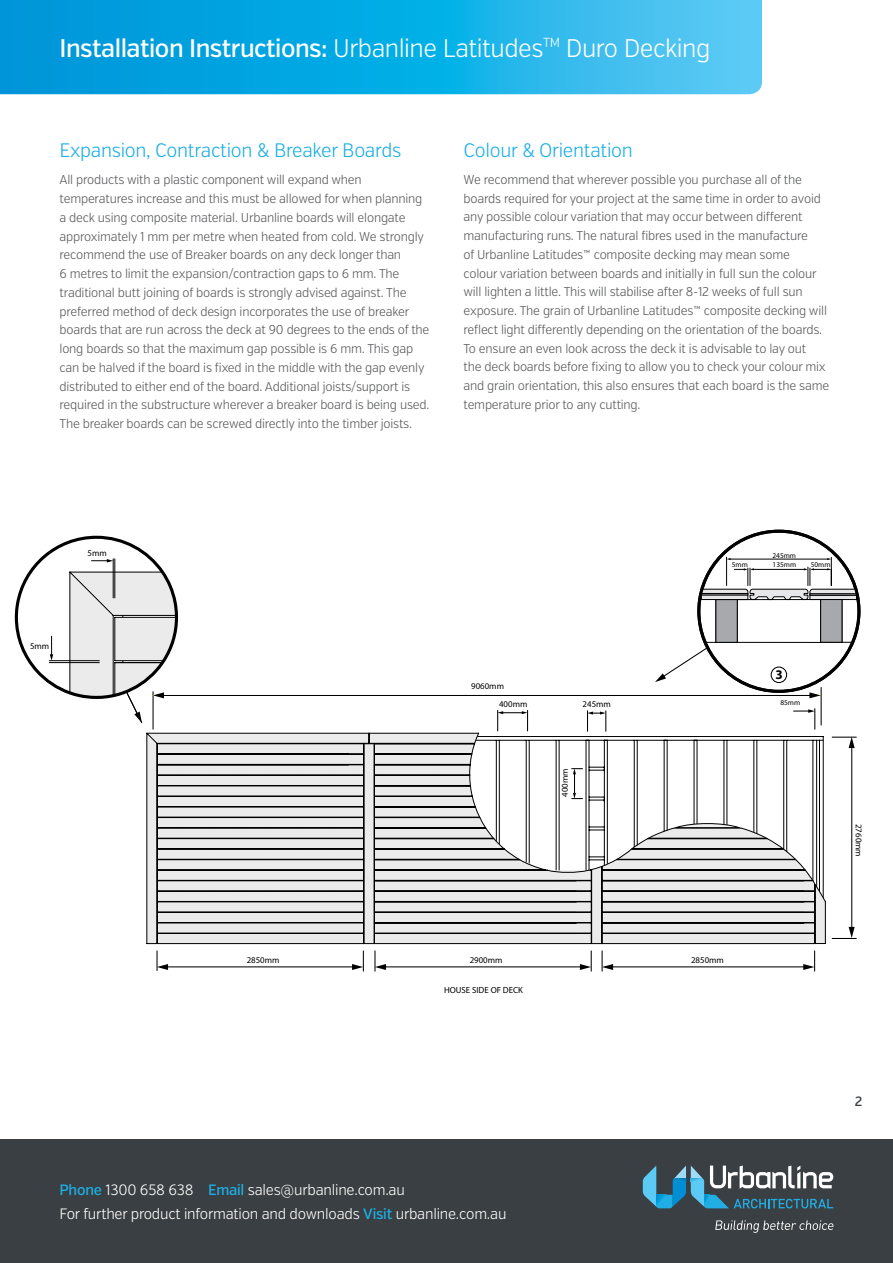
<style>
.page{position:relative;width:893px;height:1263px;background:#fff}
.page>*{position:absolute;margin:0;border:0;box-sizing:border-box;transform-origin:0 0}
.t1{font:300 25.5px "Verb Cond";letter-spacing:-.02em;color:#fff}
.t2{font:300 19.5px "Verb Cond";letter-spacing:-.015em;color:#1daee4}
.t3{font:300 15px/24px "Verb Cond";letter-spacing:-.015em;color:#fff}
.t4{font:500 13.5px "Verb Cond";color:#3a3f43}
.t5{font:700 13.2px "Myriad Pro";color:#000}
.t6{font:300 12.75px/18.8px "Verb Cond";letter-spacing:-.015em;color:#58595b}
.t7{font:8.85px "Myriad Pro";color:#000}
.t8{font:7.35px "Myriad Pro";color:#000}
.s1{font-weight:500}
.s2{font-weight:500;color:#1daee4}
</style>
<div class="page">
<svg style="left:0;top:0;width:762px;height:94px;background:#18ade5"></svg>
<div style="left:0;top:1140px;width:893px;height:123px;background:#3a3f43"></div>
<svg style="left:643px;top:1165px;width:190px;height:43px"></svg>
<svg style="left:715px;top:1220px;width:118px;height:13px"></svg>
<svg style="left:147px;top:733px;width:549px;height:211px"></svg>
<svg style="left:587px;top:711px;width:19px;height:20px"></svg>
<svg style="left:497px;top:710px;width:31px;height:21px"></svg>
<hr style="left:162px;top:695px;width:649px;height:1px;background:#000">
<svg style="left:572px;top:768px;width:10px;height:31px"></svg>
<hr style="left:166px;top:966px;width:188px;height:1px;background:#000">
<svg style="left:352px;top:951px;width:12px;height:20px"></svg>
<svg style="left:156px;top:951px;width:12px;height:19px"></svg>
<hr style="left:611px;top:966px;width:194px;height:1px;background:#000">
<svg style="left:602px;top:951px;width:11px;height:20px"></svg>
<svg style="left:15px;top:535px;width:165px;height:381px"></svg>
<svg style="left:70px;top:572px;width:107px;height:151px"></svg>
<hr style="left:113px;top:559px;width:1px;height:39px;background:#000">
<hr style="left:114px;top:559px;width:1px;height:39px;background:#000">
<hr style="left:49px;top:660px;width:50px;height:1px;background:#000">
<hr style="left:49px;top:662px;width:50px;height:1px;background:#000">
<svg style="left:50px;top:636px;width:3px;height:25px"></svg>
<svg style="left:92px;top:559px;width:21px;height:3px"></svg>
<hr style="left:384px;top:966px;width:198px;height:1px;background:#000">
<svg style="left:580px;top:951px;width:12px;height:20px"></svg>
<svg style="left:374px;top:951px;width:12px;height:20px"></svg>
<svg style="left:696px;top:530px;width:165px;height:442px"></svg>
<svg style="left:655px;top:531px;width:204px;height:167px"></svg>
<div style="left:771px;top:666px;width:16px;height:17px;border:1px solid #000;border-radius:50%"></div>
<h1 class="t1" style="left:60px;top:33px;width:652px"><span class="s1">Installation Instructions:</span> Urbanline Latitudes<sup>TM</sup> Duro Decking</h1>
<h2 class="t2" style="left:60px;top:139px;width:343px">Expansion, Contraction &amp; Breaker Boards</h2>
<p class="t6" style="left:60px;top:171px;width:371px">All products with a plastic component will expand when temperatures increase and this must be allowed for when planning a deck using composite material. Urbanline boards will elongate approximately 1 mm per metre when heated from cold. We strongly recommend the use of Breaker boards on any deck longer than<br>6 metres to limit the expansion/contraction gaps to 6 mm. The traditional butt joining of boards is strongly advised against. The preferred method of deck design incorporates the use of breaker boards that are run across the deck at 90 degrees to the ends of the long boards so that the maximum gap possible is 6 mm. This gap can be halved if the board is fixed in the middle with the gap evenly distributed to either end of the board. Additional joists/support is required in the substructure wherever a breaker board is being used.<br>The breaker boards can be screwed directly into the timber joists.</p>
<h2 class="t2" style="left:463px;top:138px;width:171px">Colour &amp; Orientation</h2>
<p class="t6" style="left:463px;top:170px;width:367px">We recommend that wherever possible you purchase all of the boards required for your project at the same time in order to avoid any possible colour variation that may occur between different manufacturing runs. The natural fibres used in the manufacture<br>of Urbanline Latitudes™ composite decking may mean some<br>colour variation between boards and initially in full sun the colour will lighten a little. This will stabilise after 8-12 weeks of full sun exposure. The grain of Urbanline Latitudes™ composite decking will reflect light differently depending on the orientation of the boards.<br>To ensure an even look across the deck it is advisable to lay out<br>the deck boards before fixing to allow you to check your colour mix and grain orientation, this also ensures that each board is the same temperature prior to any cutting.</p>
<p class="t7" style="left:30px;top:640px;width:21px">5mm</p>
<p class="t7" style="left:88px;top:548px;width:21px">5mm</p>
<p class="t8" style="left:772px;top:551px;width:25px">245mm</p>
<p class="t8" style="left:732px;top:560px;width:18px">5mm</p>
<p class="t8" style="left:773px;top:560px;width:25px">135mm</p>
<p class="t8" style="left:811px;top:560px;width:21px">50mm</p>
<p class="t7" style="left:471px;top:681px;width:34px">9060mm</p>
<p class="t7" style="left:499px;top:699px;width:30px">400mm</p>
<p class="t7" style="left:583px;top:699px;width:30px">245mm</p>
<p class="t7" style="left:560px;top:797px;width:30px;rotate:-90deg">400mm</p>
<p class="t5" style="left:775px;top:666px;width:9px">3</p>
<p class="t8" style="left:780px;top:698px;width:21px">85mm</p>
<p class="t7" style="left:247px;top:955px;width:34px">2850mm</p>
<p class="t7" style="left:470px;top:955px;width:34px">2900mm</p>
<p class="t7" style="left:691px;top:955px;width:34px">2850mm</p>
<p class="t7" style="left:444px;top:984px;width:81px">HOUSE SIDE OF DECK</p>
<p class="t7" style="left:864px;top:824px;width:34px;rotate:90deg">2760mm</p>
<p class="t3" style="left:60px;top:1178px;width:448px"><span class="s2">Phone</span> 1300 658 638 <span class="s2">Email</span> sales@urbanline.com.au<br>For further product information and downloads <span class="s2">Visit</span> urbanline.com.au</p>
<p class="t4" style="left:855px;top:1093px;width:9px">2</p>
</div>
